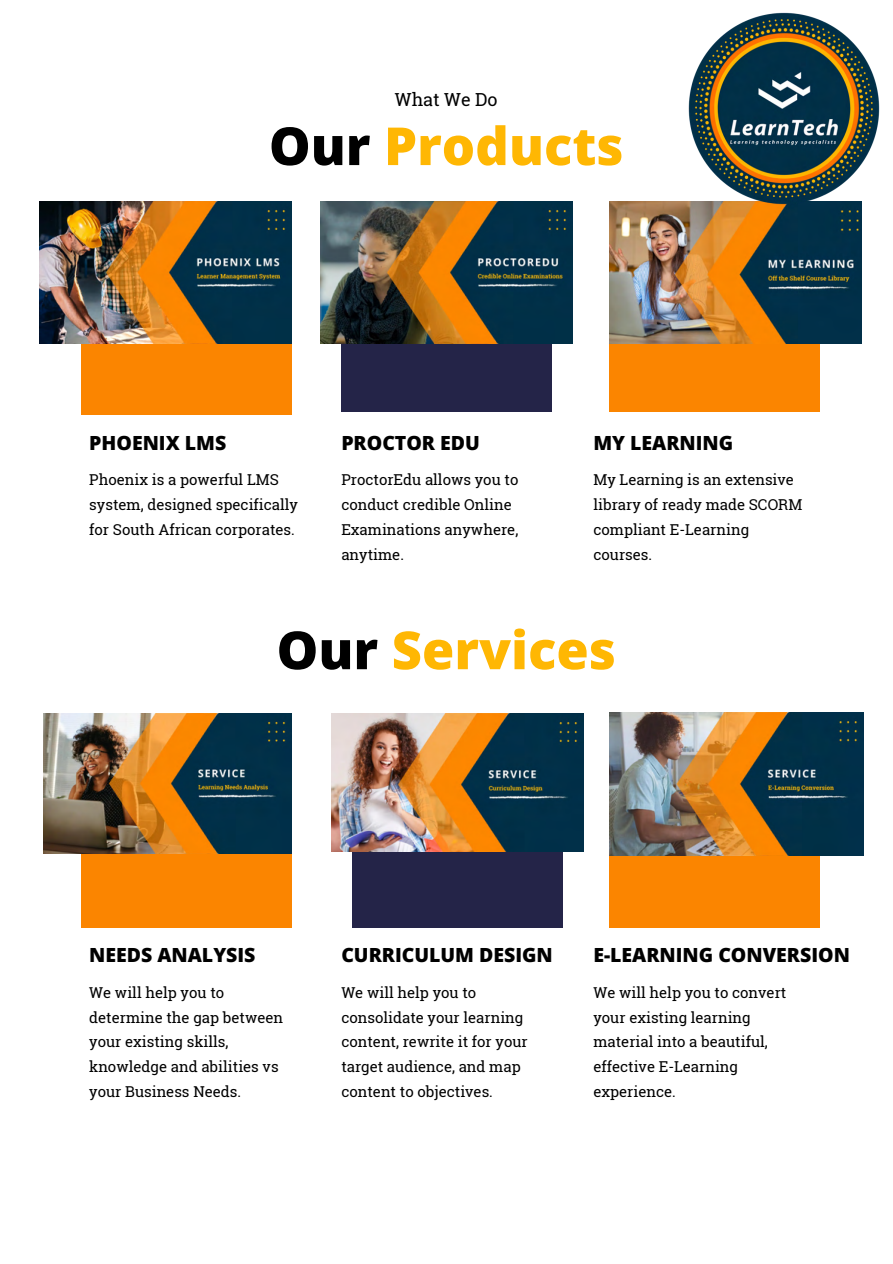
<style>
.page{position:relative;width:893px;height:1264px;background:#fff}
.page>*{position:absolute;margin:0;border:0;box-sizing:border-box;transform-origin:0 0}
.t1{font:800 52.5px "Open Sans";color:#ffb703}
.t2{font:800 19.5px "Open Sans";color:#000}
.t3{font:18px "Roboto Slab";color:#000}
.t4{font:15px/24.8px "Roboto Slab";color:#000}
.s1{color:#000}
</style>
<div class="page">
<div style="left:82px;top:201px;width:210px;height:213px;background:#fb8500"></div>
<div style="left:341px;top:201px;width:210px;height:210px;background:#242448"></div>
<div style="left:609px;top:201px;width:210px;height:210px;background:#fb8500"></div>
<div style="left:81px;top:714px;width:210px;height:213px;background:#fb8500"></div>
<div style="left:352px;top:714px;width:210px;height:213px;background:#242448"></div>
<div style="left:609px;top:714px;width:210px;height:213px;background:#fb8500"></div>
<img style="left:40px;top:201px;width:252px;height:142px">
<img style="left:320px;top:201px;width:252px;height:142px">
<img style="left:609px;top:201px;width:252px;height:142px">
<img style="left:331px;top:714px;width:252px;height:137px">
<img style="left:43px;top:714px;width:249px;height:139px">
<img style="left:609px;top:712px;width:254px;height:143px">
<img style="left:675px;top:12px;width:205px;height:205px">
<p class="t3" style="left:395px;top:87px;width:104px">What We Do</p>
<h1 class="t1" style="left:269px;top:109px;width:356px"><span class="s1">Our</span> Products</h1>
<h2 class="t2" style="left:89px;top:429px;width:138px">PHOENIX LMS</h2>
<p class="t4" style="left:89px;top:467px;width:210px">Phoenix is a powerful LMS system, designed specifically for South African corporates.</p>
<h2 class="t2" style="left:341px;top:429px;width:140px">PROCTOR EDU</h2>
<p class="t4" style="left:341px;top:467px;width:178px">ProctorEdu allows you to conduct credible Online<br>Examinations anywhere, anytime.</p>
<h2 class="t2" style="left:593px;top:429px;width:141px">MY LEARNING</h2>
<p class="t4" style="left:593px;top:467px;width:210px">My Learning is an extensive library of ready made SCORM compliant E-Learning courses.</p>
<h1 class="t1" style="left:276px;top:613px;width:341px"><span class="s1">Our</span> Services</h1>
<h2 class="t2" style="left:89px;top:941px;width:168px">NEEDS ANALYSIS</h2>
<p class="t4" style="left:89px;top:979px;width:195px">We will help you to determine the gap between your existing skills, knowledge and abilities vs your Business Needs.</p>
<h2 class="t2" style="left:341px;top:941px;width:213px">CURRICULUM DESIGN</h2>
<p class="t4" style="left:341px;top:979px;width:188px">We will help you to consolidate your learning content, rewrite it for your target audience, and map content to objectives.</p>
<h2 class="t2" style="left:593px;top:941px;width:258px">E-LEARNING CONVERSION</h2>
<p class="t4" style="left:593px;top:979px;width:194px">We will help you to convert your existing learning material into a beautiful, effective E-Learning experience.</p>
</div>
